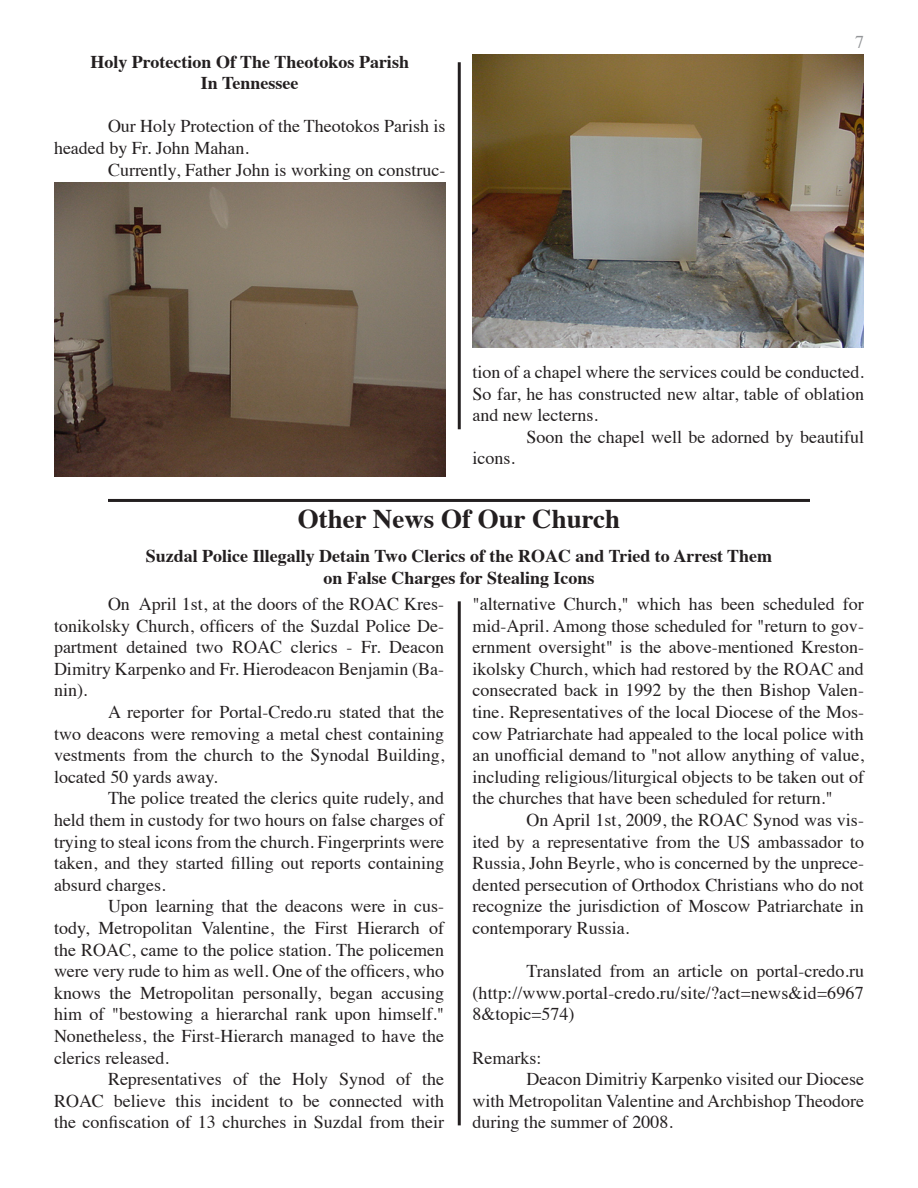
<style>
.page{position:relative;width:918px;height:1188px;background:#fff}
.page>*{position:absolute;margin:0;border:0;box-sizing:border-box;transform-origin:0 0}
.t1{font:700 27px "Times";color:#231f20}
.t2{font:18px/21.6px "Times";color:#231f20;text-align:justify}
.t3{font:700 18px "Times";color:#231f20}
.t4{font:18px "Times";color:#939598}
</style>
<div class="page">
<hr style="left:108px;top:499px;width:702px;height:3px;background:#231f20">
<hr style="left:458px;top:62px;width:3px;height:367px;background:#231f20">
<img style="left:54px;top:183px;width:392px;height:294px">
<img style="left:472px;top:54px;width:392px;height:294px">
<hr style="left:458px;top:601px;width:3px;height:524px;background:#231f20">
<p class="t3" style="left:90px;top:44px;width:320px">Holy Protection Of The Theotokos Parish</p>
<p class="t3" style="left:201px;top:66px;width:99px">In Tennessee</p>
<p class="t2" style="left:54px;top:114px;width:393px;text-indent:54px">Our Holy Protection of the Theotokos Parish is headed by Fr. John Mahan.</p>
<p class="t2" style="left:108px;top:157px;width:339px">Currently, Father John is working on construc-</p>
<p class="t4" style="left:855px;top:25px;width:10px">7</p>
<p class="t2" style="left:472px;top:360px;width:393px">tion of a chapel where the services could be conducted.<br>So far, he has constructed new altar, table of oblation and new lecterns.</p>
<p class="t2" style="left:526px;top:424px;width:339px">Soon the chapel well be adorned by beautiful</p>
<p class="t2" style="left:472px;top:446px;width:44px">icons.</p>
<p class="t1" style="left:298px;top:493px;width:324px">Other News Of Our Church</p>
<p class="t3" style="left:146px;top:539px;width:628px">Suzdal Police Illegally Detain Two Clerics of the ROAC and Tried to Arrest Them</p>
<p class="t3" style="left:323px;top:560px;width:273px">on False Charges for Stealing Icons</p>
<p class="t2" style="left:54px;top:592px;width:392px;text-indent:54px">On April 1st, at the doors of the ROAC Kres&shy;tonikolsky Church, officers of the Suzdal Police De&shy;partment detained two ROAC clerics - Fr. Deacon Dimitry Karpenko and Fr. Hierodeacon Benjamin (Ba&shy;nin).</p>
<p class="t2" style="left:54px;top:700px;width:392px;text-indent:54px">A reporter for Portal-Credo.ru stated that the two deacons were removing a metal chest containing vestments from the church to the Synodal Building, located 50 yards away.</p>
<p class="t2" style="left:54px;top:786px;width:392px;text-indent:54px">The police treated the clerics quite rudely, and held them in custody for two hours on false charges of trying to steal icons from the church. Fingerprints were taken, and they started filling out reports containing absurd charges.</p>
<p class="t2" style="left:54px;top:894px;width:392px;text-indent:54px">Upon learning that the deacons were in cus&shy;tody, Metropolitan Valentine, the First Hierarch of the ROAC, came to the police station. The policemen were very rude to him as well. One of the officers, who knows the Metropolitan personally, began accusing him of "bestowing a hierarchal rank upon himself." Nonetheless, the First-Hierarch managed to have the clerics released.</p>
<p class="t2" style="left:54px;top:1067px;width:392px;text-indent:54px">Representatives of the Holy Synod of the ROAC believe this incident to be connected with the confiscation of 13 churches in Suzdal from their</p>
<p class="t2" style="left:472px;top:592px;width:393px">"alternative Church," which has been scheduled for mid-April. Among those scheduled for "return to gov&shy;ernment oversight" is the above-mentioned Kreston&shy;ikolsky Church, which had restored by the ROAC and consecrated back in 1992 by the then Bishop Valen&shy;tine. Representatives of the local Diocese of the Mos&shy;cow Patriarchate had appealed to the local police with an unofficial demand to "not allow anything of value, including religious/liturgical objects to be taken out of the churches that have been scheduled for return."</p>
<p class="t2" style="left:472px;top:808px;width:393px;text-indent:54px">On April 1st, 2009, the ROAC Synod was vis&shy;ited by a representative from the US ambassador to Russia, John Beyrle, who is concerned by the unprece&shy;dented persecution of Orthodox Christians who do not recognize the jurisdiction of Moscow Patriarchate in contemporary Russia.</p>
<p class="t2" style="left:472px;top:959px;width:393px;text-indent:54px">Translated from an article on portal-credo.ru (http://www.portal-credo.ru/site/?act=news&amp;id=6967<br>8&amp;topic=574)</p>
<p class="t2" style="left:472px;top:1045px;width:70px">Remarks:</p>
<p class="t2" style="left:472px;top:1067px;width:393px;text-indent:54px">Deacon Dimitriy Karpenko visited our Diocese with Metropolitan Valentine and Archbishop Theodore during the summer of 2008.</p>
</div>
